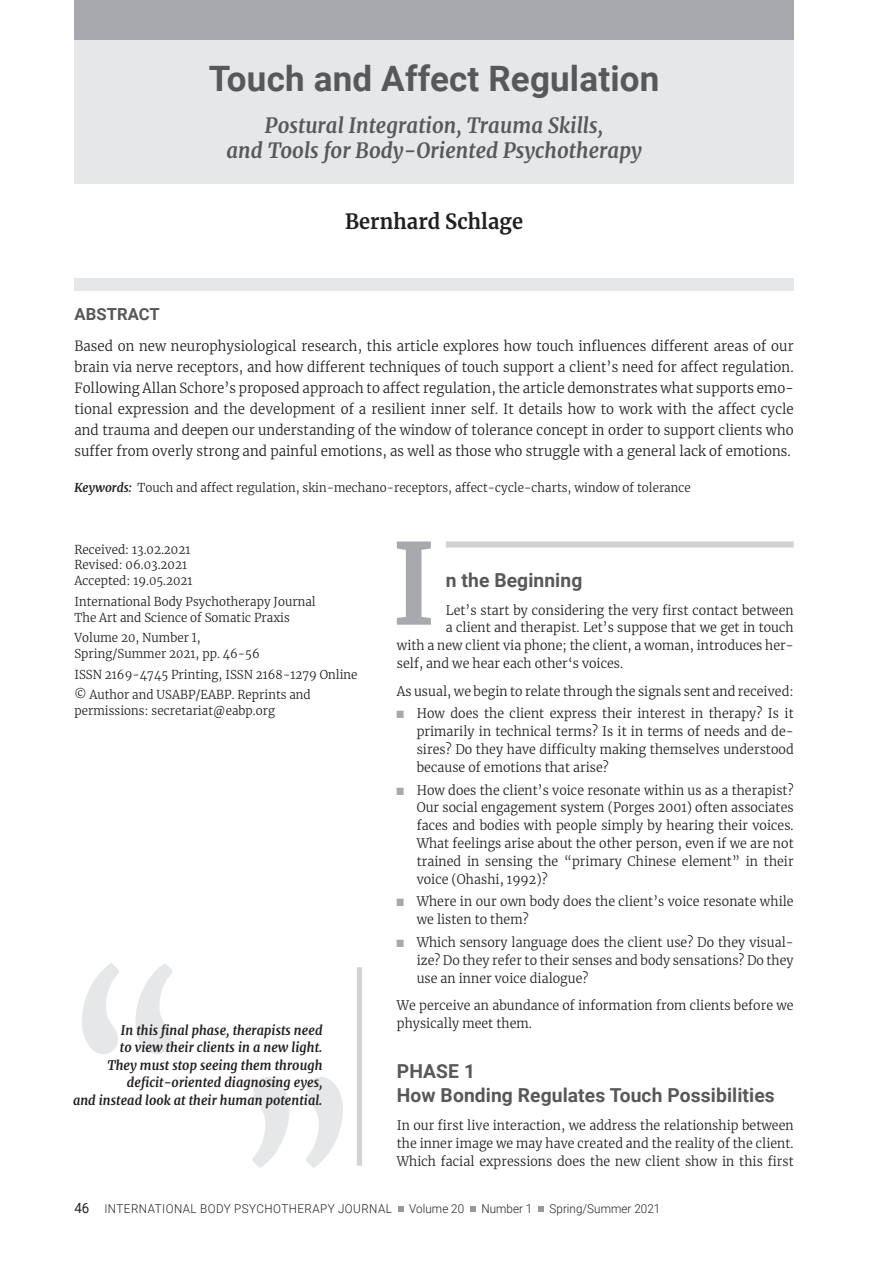
<style>
.page{position:relative;width:883px;height:1265px;background:#fff}
.page>*{position:absolute;margin:0;border:0;box-sizing:border-box;transform-origin:0 0}
.Body_Text{font:900 196px "Merriweather";color:#e6e7e9;scale:.95 1}
.t1{font:700 35px "Roboto";letter-spacing:.005em;color:#57585a}
.Subtitle{font:italic 700 21px/25.2px "Merriweather";letter-spacing:.005em;color:#57585a;text-align:center;scale:.95 1}
.Author_s_Names{font:700 21px "Merriweather";letter-spacing:.005em;color:#231f20;scale:.95 1}
.Inner_Title{font:700 19.25px "Roboto";letter-spacing:.005em;color:#57585a}
.Abstract_References{font:700 16.62px "Roboto";letter-spacing:.005em;color:#57585a}
.Abstract_Text{font:300 14px/21px "Merriweather";letter-spacing:.005em;color:#231f20;text-align:justify;scale:.95 1}
.Body_Text-2{font:300 13.12px/17.8px "Merriweather";letter-spacing:.005em;color:#231f20;text-align:justify;scale:.95 1}
.Body_Text-3{font:italic 700 13.12px/17.5px "Merriweather";letter-spacing:.005em;color:#231f20;text-align:right;scale:.95 1}
.Technical_Info{font:300 12.25px/15.8px "Merriweather";letter-spacing:.005em;color:#231f20;scale:.95 1}
.Keywords{font:300 12.25px "Merriweather";letter-spacing:.005em;color:#231f20;scale:.95 1}
.t2{font:300 12.25px "Roboto";letter-spacing:.025em;color:#231f20;scale:.95 1}
.t3{font:300 12.25px "Roboto";letter-spacing:.005em;color:#231f20;scale:.95 1}
.s1{font-weight:700;font-style:italic}
.s2{color:#a8a9ad}
.s3{font-weight:400;font-size:14px}
</style>
<div class="page">
<svg style="left:398px;top:1206px;width:5px;height:6px"></svg>
<svg style="left:470px;top:1206px;width:5px;height:6px"></svg>
<svg style="left:538px;top:1206px;width:6px;height:6px"></svg>
<div style="left:74px;top:278px;width:720px;height:13px;background:#e6e7e9"></div>
<div style="left:74px;top:0;width:720px;height:183px;background:#e6e7e9"></div>
<div style="left:74px;top:0;width:720px;height:40px;background:#a8a9ad"></div>
<div style="left:446px;top:541px;width:348px;height:7px;background:#d1d2d4"></div>
<div style="left:357px;top:967px;width:5px;height:199px;background:#d1d2d4"></div>
<svg style="left:397px;top:541px;width:34px;height:84px"></svg>
<p class="t1" style="left:209px;top:54px;width:452px">Touch and Affect Regulation</p>
<p class="Subtitle" style="left:226px;top:112px;width:439px">Postural Integration, Trauma Skills,<br>and Tools for Body-Oriented Psychotherapy</p>
<p class="Author_s_Names" style="left:345px;top:206px;width:189px">Bernhard Schlage</p>
<p class="Abstract_References" style="left:74px;top:303px;width:87px">ABSTRACT</p>
<p class="Abstract_Text" style="left:74px;top:335px;width:759px">Based on new neurophysiological research, this article explores how touch influences different areas of our brain via nerve receptors, and how different techniques of touch support a client’s need for affect regulation.<br>Following Allan Schore’s proposed approach to affect regulation, the article demonstrates what supports emo&shy;tional expression and the development of a resilient inner self. It details how to work with the affect cycle and trauma and deepen our understanding of the window of tolerance concept in order to support clients who suffer from overly strong and painful emotions, as well as those who struggle with a general lack of emotions.</p>
<p class="Keywords" style="left:74px;top:479px;width:650px"><span class="s1">Keywords:</span> Touch and affect regulation, skin-mechano-receptors, affect-cycle-charts, window of tolerance</p>
<p class="Technical_Info" style="left:74px;top:541px;width:126px">Received: 13.02.2021<br>Revised: 06.03.2021<br>Accepted: 19.05.2021</p>
<p class="Technical_Info" style="left:74px;top:593px;width:256px">International Body Psychotherapy Journal<br>The Art and Science of Somatic Praxis</p>
<p class="Technical_Info" style="left:74px;top:630px;width:197px">Volume 20, Number 1,<br>Spring/Summer 2021, pp. 46-56</p>
<p class="Technical_Info" style="left:74px;top:666px;width:299px">ISSN 2169-4745 Printing, ISSN 2168-1279 Online</p>
<p class="Technical_Info" style="left:74px;top:687px;width:250px">© Author and USABP/EABP. Reprints and permissions: secretariat@eabp.org</p>
<p class="Body_Text" style="left:64px;top:923px;width:134px">“</p>
<p class="Body_Text-3" style="left:73px;top:1021px;width:264px">In this final phase, therapists need<br>to view their clients in a new light.<br>They must stop seeing them through deficit-oriented diagnosing eyes,<br>and instead look at their human potential.</p>
<p class="Body_Text" style="left:234px;top:1041px;width:134px">”</p>
<p class="Inner_Title" style="left:446px;top:567px;width:138px">n the Beginning</p>
<p class="Body_Text-2" style="left:446px;top:600px;width:368px">Let’s start by considering the very first contact between</p>
<p class="Body_Text-2" style="left:446px;top:618px;width:368px">a client and therapist. Let’s suppose that we get in touch</p>
<p class="Body_Text-2" style="left:397px;top:636px;width:419px">with a new client via phone; the client, a woman, introduces her-</p>
<p class="Body_Text-2" style="left:397px;top:654px;width:240px">self, and we hear each other‘s voices.</p>
<p class="Body_Text-2" style="left:397px;top:682px;width:419px">As usual, we begin to relate through the signals sent and received:</p>
<p class="Body_Text-2" style="left:417px;top:704px;width:398px;text-indent:-20px"><span class="s2">◼</span> How does the client express their interest in therapy? Is it primarily in technical terms? Is it in terms of needs and de&shy;sires? Do they have difficulty making themselves understood because of emotions that arise?</p>
<p class="Body_Text-2" style="left:417px;top:781px;width:398px;text-indent:-20px"><span class="s2">◼</span> How does the client’s voice resonate within us as a therapist?<br>Our social engagement system (Porges 2001) often associates faces and bodies with people simply by hearing their voices.<br>What feelings arise about the other person, even if we are not trained in sensing the “primary Chinese element” in their voice (Ohashi, 1992)?</p>
<p class="Body_Text-2" style="left:417px;top:892px;width:398px;text-indent:-20px"><span class="s2">◼</span> Where in our own body does the client’s voice resonate while we listen to them?</p>
<p class="Body_Text-2" style="left:417px;top:933px;width:398px;text-indent:-20px"><span class="s2">◼</span> Which sensory language does the client use? Do they visual&shy;ize? Do they refer to their senses and body sensations? Do they use an inner voice dialogue?</p>
<p class="Body_Text-2" style="left:397px;top:996px;width:419px">We perceive an abundance of information from clients before we physically meet them.</p>
<p class="Inner_Title" style="left:397px;top:1057px;width:80px">PHASE 1</p>
<p class="Inner_Title" style="left:397px;top:1082px;width:379px">How Bonding Regulates Touch Possibilities</p>
<p class="Body_Text-2" style="left:397px;top:1116px;width:419px">In our first live interaction, we address the relationship between the inner image we may have created and the reality of the client.</p>
<p class="Body_Text-2" style="left:397px;top:1152px;width:419px">Which facial expressions does the new client show in this first</p>
<p class="t2" style="left:74px;top:1201px;width:336px"><span class="s3">46</span> INTERNATIONAL BODY PSYCHOTHERAPY JOURNAL</p>
<p class="t3" style="left:409px;top:1201px;width:59px">Volume 20</p>
<p class="t2" style="left:481px;top:1201px;width:55px">Number 1</p>
<p class="t3" style="left:550px;top:1201px;width:118px">Spring/Summer 2021</p>
</div>
